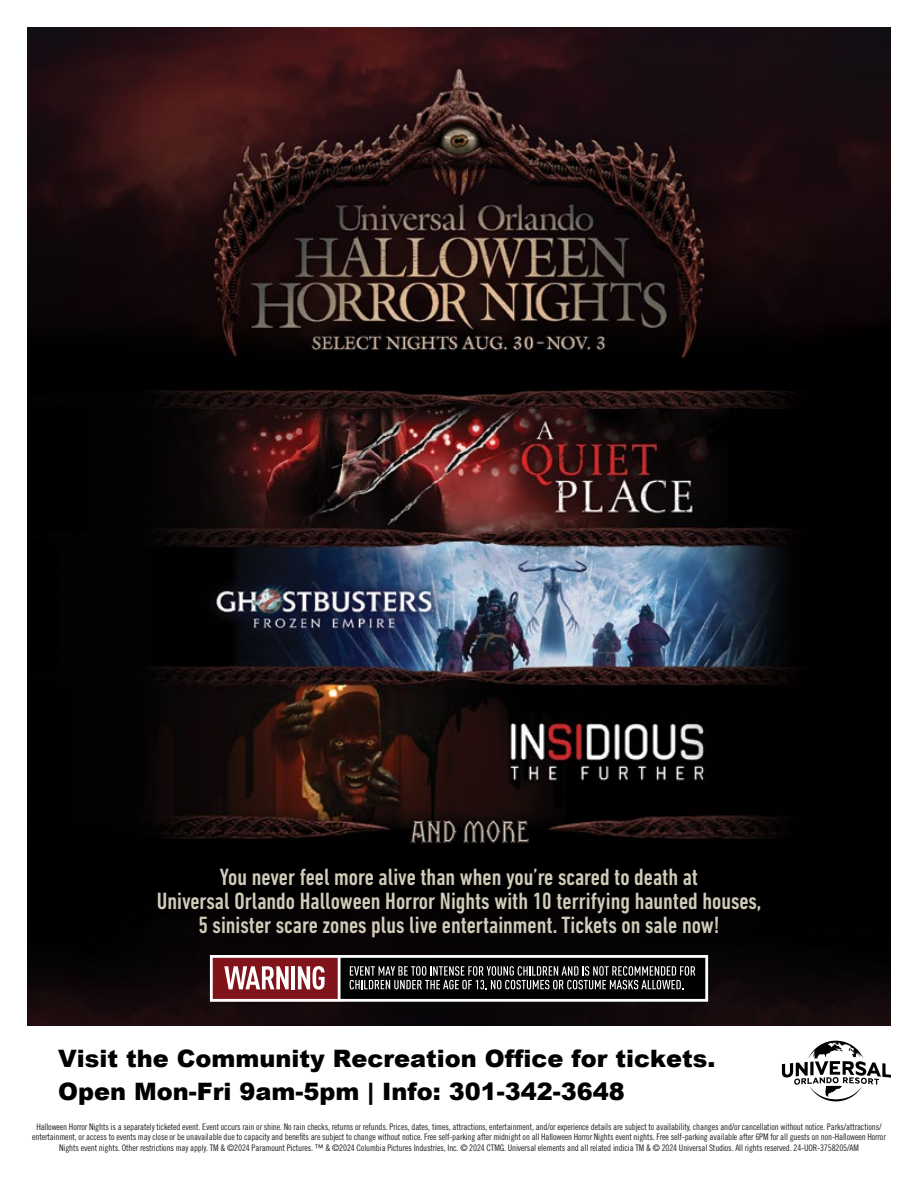
<style>
.page{position:relative;width:918px;height:1188px;background:#fff}
.page>*{position:absolute;margin:0;border:0;box-sizing:border-box;transform-origin:0 0}
.t1{font:500 condensed 24px/24px "DIN Next LT Pro";color:#d1ccb9;text-align:center}
.t2{font:900 24px/33.3px "Arial";color:#000}
.t3{font:9px/10.5px "Trade Gothic LT Std Cn 18";letter-spacing:-.015em;color:#231f20;text-align:center}
</style>
<div class="page">
<img style="left:27px;top:27px;width:864px;height:999px">
<svg style="left:210px;top:955px;width:498px;height:47px"></svg>
<svg style="left:782px;top:1041px;width:109px;height:60px"></svg>
<h1 class="t1" style="left:157px;top:865px;width:606px">You never feel more alive than when you’re scared to death at<br>Universal Orlando Halloween Horror Nights with 10 terrifying haunted houses,<br>5 sinister scare zones plus live entertainment. Tickets on sale now!</h1>
<h1 class="t2" style="left:58px;top:1041px;width:659px">Visit the Community Recreation Office for tickets.<br>Open Mon-Fri 9am-5pm | Info: 301-342-3648</h1>
<p class="t3" style="left:32px;top:1121px;width:855px">Halloween Horror Nights is a separately ticketed event. Event occurs rain or shine. No rain checks, returns or refunds. Prices, dates, times, attractions, entertainment, and/or experience details are subject to availability, changes and/or cancellation without notice. Parks/attractions/ entertainment, or access to events may close or be unavailable due to capacity and benefits are subject to change without notice. Free self-parking after midnight on all Halloween Horror Nights event nights. Free self-parking available after 6PM for all guests on non-Halloween Horror<br>Nights event nights. Other restrictions may apply. TM &amp; ©2024 Paramount Pictures. ™ &amp; ©2024 Columbia Pictures Industries, Inc. © 2024 CTMG. Universal elements and all related indicia TM &amp; © 2024 Universal Studios. All rights reserved. 24-UOR-3758205/AM</p>
</div>
